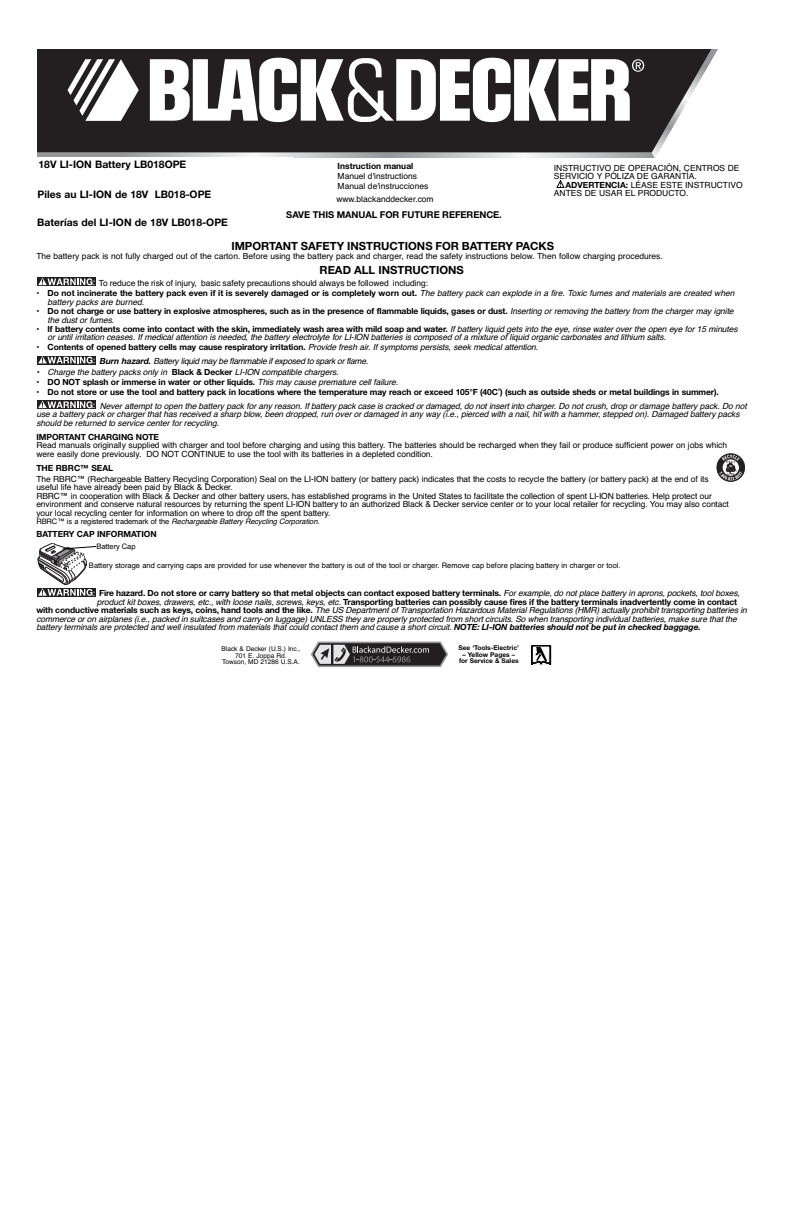
<style>
.page{position:relative;width:785px;height:1217px;background:#fff}
.page>*{position:absolute;margin:0;border:0;box-sizing:border-box;transform-origin:0 0}
.t1{font:700 11.3px "Helvetica Neue";color:#000}
.t2{font:700 10.3px "Helvetica Neue";color:#000}
.t3{font:700 9.4px "Helvetica Neue";letter-spacing:-.005em;color:#000}
.t4{font:9.4px "Myriad";color:#fff}
.t5{font:8.5px/8.5px "Helvetica";letter-spacing:-.005em;color:#000}
.t6{font:700 8.5px "Helvetica Neue";letter-spacing:-.01em;color:#000}
.t7{font:italic 8.5px/8.5px "Helvetica";letter-spacing:-.01em;color:#000}
.t8{font:italic 8.5px "Helvetica";letter-spacing:-.03em;color:#000}
.t9{font:7.5px "Helvetica";color:#000}
.t10{font:italic 7.5px "Helvetica";letter-spacing:-.01em;color:#000}
.t11{font:6.6px/6.6px "Helvetica";color:#000;text-align:center}
.t12{font:700 6.6px/6.6px "Helvetica Neue";color:#000;text-align:center}
.s1{font-family:"Helvetica Neue";font-weight:700}
.s2{font-family:"Helvetica";font-weight:400}
.s3{font-family:"Helvetica";font-weight:400;font-style:italic}
.s4{font-family:"Helvetica Neue";font-weight:700;font-style:normal}
.s5{font-style:normal}
.s6{font-family:"Myriad";font-size:9.4px;color:#fff}
.s7{font-family:"Myriad";font-weight:400;font-size:9.4px;color:#fff}
</style>
<div class="page">
<div style="left:37px;top:588px;width:59px;height:8px;background:#231f20"></div>
<svg style="left:37px;top:401px;width:59px;height:8px"></svg>
<svg style="left:38px;top:401px;width:54px;height:7px"></svg>
<svg style="left:37px;top:356px;width:59px;height:8px"></svg>
<svg style="left:38px;top:356px;width:54px;height:8px"></svg>
<svg style="left:37px;top:278px;width:59px;height:8px"></svg>
<svg style="left:38px;top:278px;width:54px;height:7px"></svg>
<svg style="left:38px;top:543px;width:59px;height:53px"></svg>
<div style="left:717px;top:454px;width:28px;height:27px;background:#231f20;border-radius:50%"></div>
<div style="left:717px;top:453px;width:28px;height:29px;border:1px solid #231f20;border-radius:50%"></div>
<svg style="left:719px;top:455px;width:23px;height:26px"></svg>
<svg style="left:37px;top:49px;width:681px;height:108px"></svg>
<svg style="left:556px;top:180px;width:8px;height:8px"></svg>
<svg style="left:531px;top:645px;width:20px;height:19px"></svg>
<svg style="left:318px;top:641px;width:123px;height:1px"></svg>
<svg style="left:311px;top:642px;width:137px;height:25px;background:#605e60"></svg>
<p class="t2" style="left:39px;top:161px;width:149px">18V LI-ION Battery LB018OPE</p>
<p class="t2" style="left:38px;top:191px;width:175px">Piles au LI-ION de 18V LB018-OPE</p>
<p class="t2" style="left:37px;top:219px;width:192px">Baterías del LI-ION de 18V LB018-OPE</p>
<p class="t6" style="left:338px;top:163px;width:77px">Instruction manual</p>
<p class="t5" style="left:338px;top:172px;width:92px;line-height:10.2px">Manuel d'instructions<br>Manual de'instrucciones</p>
<p class="t5" style="left:336px;top:196px;width:99px">www.blackanddecker.com</p>
<p class="t3" style="left:286px;top:211px;width:217px">SAVE THIS MANUAL FOR FUTURE REFERENCE.</p>
<p class="t5" style="left:554px;top:164px;width:187px">INSTRUCTIVO DE OPERACIÓN, CENTROS DE<br>SERVICIO Y PÓLIZA DE GARANTÍA.</p>
<p class="t5" style="left:554px;top:181px;width:190px;text-indent:12px"><span class="s1">ADVERTENCIA:</span> LÉASE ESTE INSTRUCTIVO<br>ANTES DE USAR EL PRODUCTO.</p>
<h1 class="t1" style="left:231px;top:242px;width:324px">IMPORTANT SAFETY INSTRUCTIONS FOR BATTERY PACKS</h1>
<p class="t5" style="left:36px;top:253px;width:628px">The battery pack is not fully charged out of the carton. Before using the battery pack and charger, read the safety instructions below. Then follow charging procedures.</p>
<h1 class="t1" style="left:320px;top:266px;width:146px">READ ALL INSTRUCTIONS</h1>
<p class="t6" style="left:36px;top:290px;width:700px"><span class="s2">•</span> Do not incinerate the battery pack even if it is severely damaged or is completely worn out. <span class="s3">The battery pack can explode in a fire. Toxic fumes and materials are created when</span></p>
<p class="t7" style="left:48px;top:298px;width:98px">battery packs are burned.</p>
<p class="t6" style="left:36px;top:308px;width:699px"><span class="s2">•</span> Do not charge or use battery in explosive atmospheres, such as in the presence of flammable liquids, gases or dust. <span class="s3">Inserting or removing the battery from the charger may ignite</span></p>
<p class="t7" style="left:48px;top:316px;width:68px">the dust or fumes.</p>
<p class="t6" style="left:36px;top:326px;width:703px"><span class="s2">•</span> If battery contents come into contact with the skin, immediately wash area with mild soap and water. <span class="s3">If battery liquid gets into the eye, rinse water over the open eye for 15 minutes</span></p>
<p class="t7" style="left:48px;top:334px;width:620px">or until irritation ceases. If medical attention is needed, the battery electrolyte for LI-ION batteries is composed of a mixture of liquid organic carbonates and lithium salts.</p>
<p class="t6" style="left:36px;top:344px;width:503px"><span class="s2">•</span> Contents of opened battery cells may cause respiratory irritation. <span class="s3">Provide fresh air. If symptoms persists, seek medical attention.</span></p>
<p class="t8" style="left:100px;top:358px;width:270px"><span class="s1">Burn hazard.</span> Battery liquid may be flammable if exposed to spark or flame.</p>
<p class="t7" style="left:36px;top:369px;width:304px">• Charge the battery packs only in <span class="s4">Black &amp; Decker</span> LI-ION compatible chargers.</p>
<p class="t6" style="left:36px;top:379px;width:363px"><span class="s2">•</span> DO NOT splash or immerse in water or other liquids. <span class="s3">This may cause premature cell failure.</span></p>
<p class="t6" style="left:36px;top:389px;width:684px"><span class="s2">•</span> Do not store or use the tool and battery pack in locations where the temperature may reach or exceed 105°F (40C˚) (such as outside sheds or metal buildings in summer).</p>
<p class="t7" style="left:36px;top:402px;width:712px;text-indent:63px">Never attempt to open the battery pack for any reason. If battery pack case is cracked or damaged, do not insert into charger. Do not crush, drop or damage battery pack. Do not use a battery pack or charger that has received a sharp blow, been dropped, run over or damaged in any way (i.e., pierced with a nail, hit with a hammer, stepped on). Damaged battery packs should be returned to service center for recycling.</p>
<p class="t6" style="left:36px;top:434px;width:124px">IMPORTANT CHARGING NOTE</p>
<p class="t5" style="left:36px;top:442px;width:692px">Read manuals originally supplied with charger and tool before charging and using this battery. The batteries should be recharged when they fail or produce sufficient power on jobs which were easily done previously. DO NOT CONTINUE to use the tool with its batteries in a depleted condition.</p>
<p class="t6" style="left:36px;top:465px;width:78px">THE RBRC™ SEAL</p>
<p class="t5" style="left:36px;top:476px;width:694px">The RBRC™ (Rechargeable Battery Recycling Corporation) Seal on the LI-ION battery (or battery pack) indicates that the costs to recycle the battery (or battery pack) at the end of its useful life have already been paid by Black &amp; Decker.<br>RBRC™ in cooperation with Black &amp; Decker and other battery users, has established programs in the United States to facilitate the collection of spent LI-ION batteries. Help protect our environment and conserve natural resources by returning the spent LI-ION battery to an authorized Black &amp; Decker service center or to your local retailer for recycling. You may also contact your local recycling center for information on where to drop off the spent battery.</p>
<p class="t10" style="left:36px;top:519px;width:285px"><span class="s5">RBRC™ is a registered trademark of the</span> Rechargeable Battery Recycling Corporation.</p>
<p class="t6" style="left:36px;top:531px;width:122px">BATTERY CAP INFORMATION</p>
<p class="t9" style="left:89px;top:563px;width:533px">Battery storage and carrying caps are provided for use whenever the battery is out of the tool or charger. Remove cap before placing battery in charger or tool.</p>
<p class="t6" style="left:97px;top:599px;width:642px"><span class="s3">product kit boxes, drawers, etc., with loose nails, screws, keys, etc.</span> Transporting batteries can possibly cause fires if the battery terminals inadvertently come in contact</p>
<p class="t7" style="left:36px;top:607px;width:712px"><span class="s4">with conductive materials such as keys, coins, hand tools and the like.</span> The US Department of Transportation Hazardous Material Regulations (HMR) actually prohibit transporting batteries in commerce or on airplanes (i.e., packed in suitcases and carry-on luggage) UNLESS they are properly protected from short circuits. So when transporting individual batteries, make sure that the battery terminals are protected and well insulated from materials that could contact them and cause a short circuit. <span class="s1">NOTE: LI-ION batteries should not be put in checked baggage.</span></p>
<p class="t5" style="left:93px;top:279px;width:337px"><span class="s6">:</span> To reduce the risk of injury, basic safety precautions should always be followed including:</p>
<p class="t4" style="left:93px;top:357px;width:3px">:</p>
<p class="t4" style="left:93px;top:401px;width:3px">:</p>
<p class="t9" style="left:97px;top:543px;width:41px">Battery Cap</p>
<p class="t6" style="left:93px;top:590px;width:648px"><span class="s7">:</span> Fire hazard. Do not store or carry battery so that metal objects can contact exposed battery terminals. <span class="s3">For example, do not place battery in aprons, pockets, tool boxes,</span></p>
<p class="t11" style="left:222px;top:646px;width:80px">Black &amp; Decker (U.S.) Inc.,<br>701 E. Joppa Rd.<br>Towson, MD 21286 U.S.A.</p>
<p class="t12" style="left:459px;top:645px;width:62px">See ‘Tools-Electric’</p>
<p class="t12" style="left:459px;top:652px;width:61px">– Yellow Pages – for Service &amp; Sales</p>
</div>
